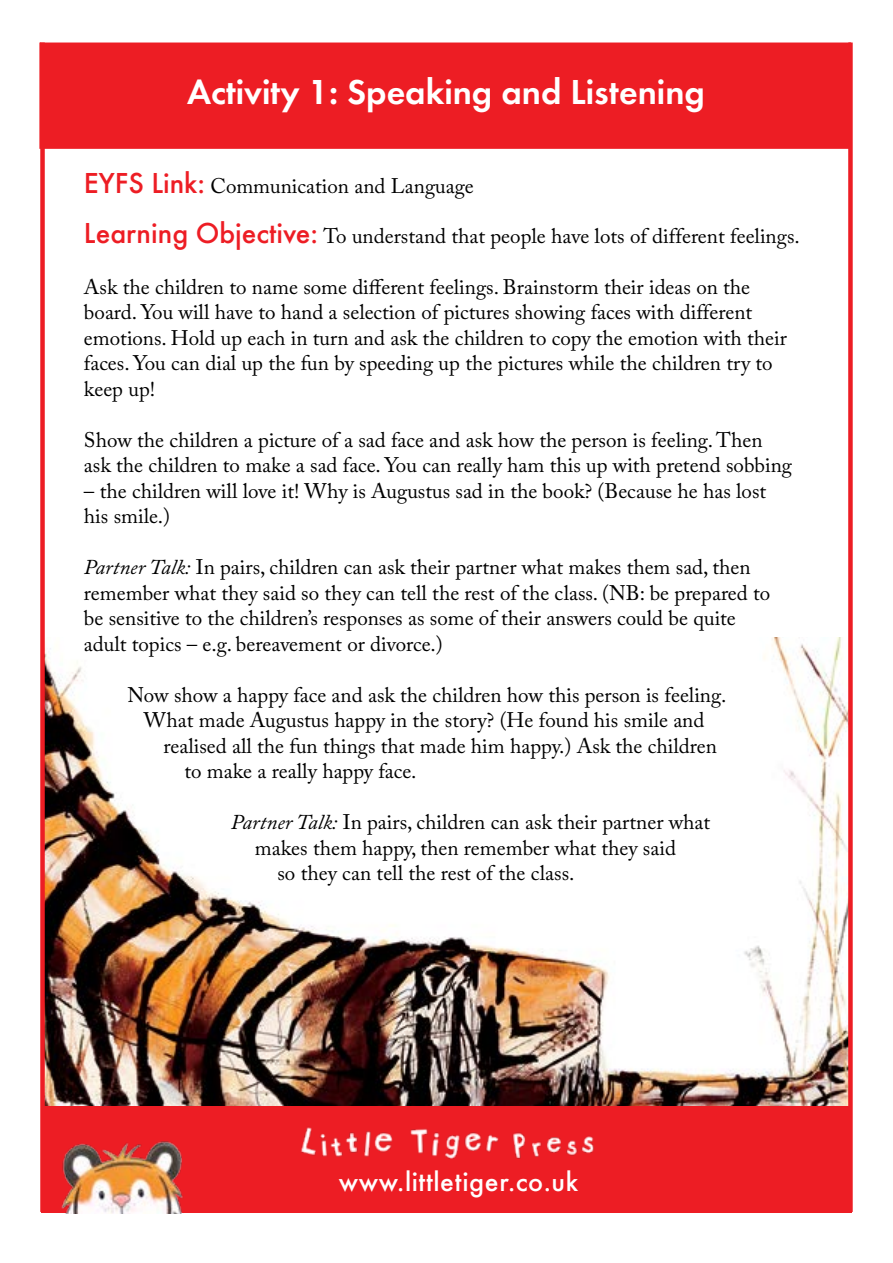
<style>
.page{position:relative;width:893px;height:1263px;background:#fff}
.page>*{position:absolute;margin:0;border:0;box-sizing:border-box;transform-origin:0 0}
.t1{font:600 36px "Futura T";color:#fff}
.t2{font:500 28.35px "Futura T";letter-spacing:.02em;color:#fff}
.t3{font:21px/25.5px "Adobe Caslon Pro";color:#000}
.s1{font-family:"Futura T";font-weight:500;font-size:30px;color:#ed1d24}
.s2{font-style:italic}
</style>
<div class="page">
<img style="left:45px;top:638px;width:803px;height:469px">
<div style="left:39px;top:42px;width:812px;height:107px;background:#ed1d24;border:2px solid #ed1d24"></div>
<div style="left:41px;top:1107px;width:811px;height:106px;background:#ed1d24"></div>
<div style="left:40px;top:43px;width:5px;height:1169px;background:#ed1d24"></div>
<div style="left:848px;top:43px;width:5px;height:1169px;background:#ed1d24"></div>
<img style="left:40px;top:1124px;width:143px;height:89px">
<img style="left:301px;top:1127px;width:293px;height:32px">
<h1 class="t1" style="left:187px;top:71px;width:519px">Activity 1: Speaking and Listening</h1>
<p class="t3" style="left:84px;top:173px;width:391px"><span class="s1">EYFS Link:</span> Communication and Language</p>
<p class="t3" style="left:84px;top:223px;width:717px"><span class="s1">Learning Objective:</span> To understand that people have lots of different feelings.</p>
<p class="t3" style="left:84px;top:274px;width:704px">Ask the children to name some different feelings. Brainstorm their ideas on the board. You will have to hand a selection of pictures showing faces with different emotions. Hold up each in turn and ask the children to copy the emotion with their faces. You can dial up the fun by speeding up the pictures while the children try to keep up!</p>
<p class="t3" style="left:84px;top:427px;width:710px">Show the children a picture of a sad face and ask how the person is feeling. Then ask the children to make a sad face. You can really ham this up with pretend sobbing</p>
<p class="t3" style="left:84px;top:478px;width:684px">– the children will love it! Why is Augustus sad in the book? (Because he has lost his smile.)</p>
<p class="t3" style="left:84px;top:554px;width:688px"><span class="s2">Partner Talk:</span> In pairs, children can ask their partner what makes them sad, then remember what they said so they can tell the rest of the class. (NB: be prepared to be sensitive to the children’s responses as some of their answers could be quite adult topics – e.g. bereavement or divorce.)</p>
<p class="t3" style="left:127px;top:682px;width:600px;text-align:center">Now show a happy face and ask the children how this person is feeling.<br>What made Augustus happy in the story? (He found his smile and</p>
<p class="t3" style="left:184px;top:733px;width:534px;text-indent:-21px">realised all the fun things that made him happy.) Ask the children to make a really happy face.</p>
<p class="t3" style="left:231px;top:809px;width:481px"><span class="s2">Partner Talk:</span> In pairs, children can ask their partner what</p>
<p class="t3" style="left:255px;top:835px;width:422px">makes them happy, then remember what they said</p>
<p class="t3" style="left:277px;top:860px;width:298px">so they can tell the rest of the class.</p>
<h2 class="t2" style="left:339px;top:1165px;width:241px">www.littletiger.co.uk</h2>
</div>
